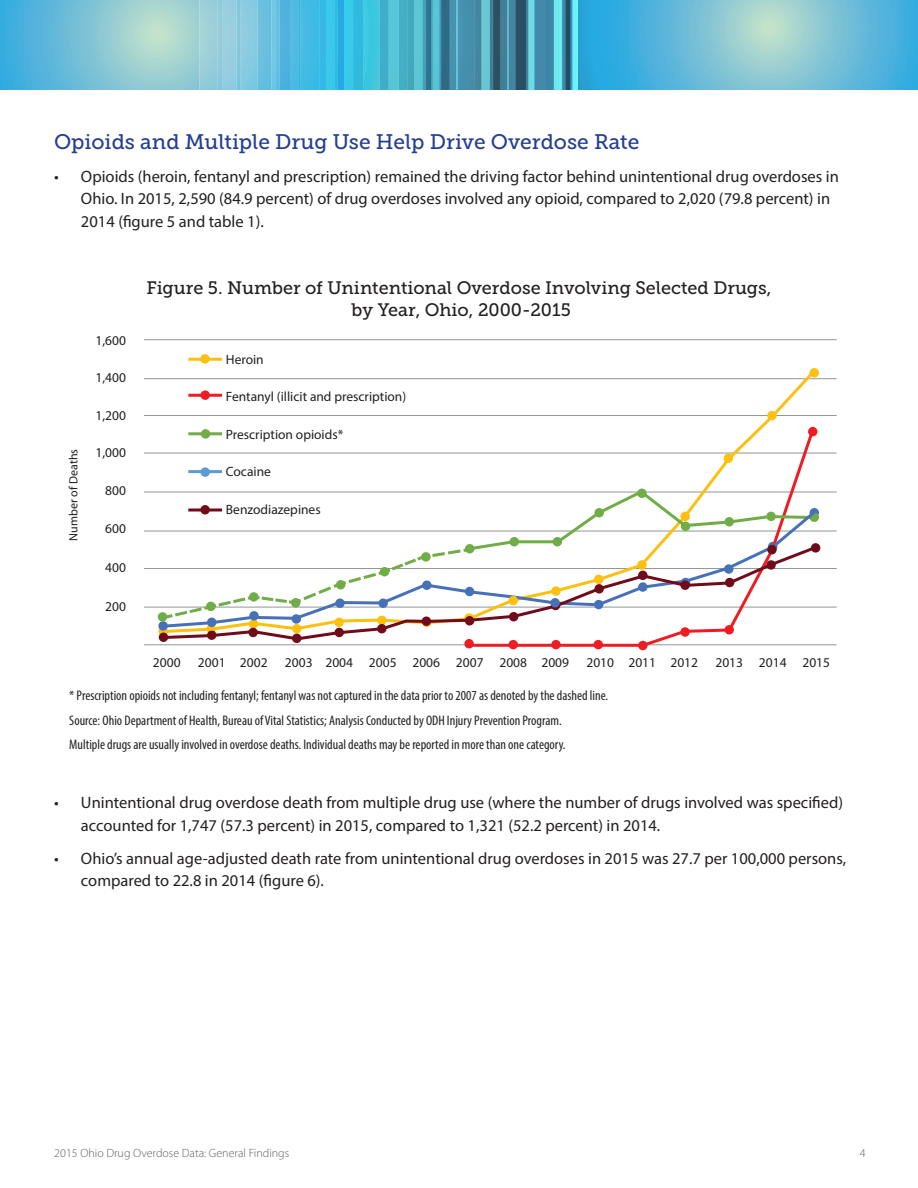
<style>
.page{position:relative;width:918px;height:1188px;background:#fff}
.page>*{position:absolute;margin:0;border:0;box-sizing:border-box;transform-origin:0 0}
.t1{font:21px "Museo Slab 500";color:#253f8e}
.t2{font:18px/21.6px "Museo Slab 500";color:#231f20;text-align:center}
.t3{font:16.5px/22.5px "Myriad Pro";color:#231f20}
.t4{font:condensed 13.95px/24.2px "Myriad Pro";color:#231f20}
.t5{font:13.5px "Myriad Pro";color:#231f20}
.t6{font:300 12px "Myriad Pro";color:#5d5f61}
.t7{font:12px "Myriad Pro";color:#231f20}
</style>
<div class="page">
<svg style="left:578px;top:0;width:340px;height:90px;background:#69bcd8"></svg>
<svg style="left:0;top:0;width:199px;height:90px;background:#7ec4d5"></svg>
<svg style="left:199px;top:0;width:379px;height:90px;background:#53aec8"></svg>
<hr style="left:144px;top:339px;width:693px;height:1px;background:#939598">
<hr style="left:144px;top:378px;width:693px;height:1px;background:#939598">
<hr style="left:144px;top:415px;width:693px;height:1px;background:#939598">
<hr style="left:144px;top:453px;width:693px;height:1px;background:#939598">
<hr style="left:144px;top:492px;width:693px;height:1px;background:#939598">
<hr style="left:144px;top:531px;width:693px;height:1px;background:#939598">
<hr style="left:144px;top:568px;width:693px;height:1px;background:#939598">
<hr style="left:144px;top:607px;width:693px;height:1px;background:#939598">
<hr style="left:144px;top:644px;width:693px;height:1px;background:#939598">
<div style="left:551px;top:640px;width:10px;height:9px;background:#ee1d23;border-radius:50%"></div>
<svg style="left:638px;top:641px;width:10px;height:9px"></svg>
<svg style="left:810px;top:368px;width:9px;height:10px"></svg>
<svg style="left:200px;top:354px;width:10px;height:10px"></svg>
<hr style="left:188px;top:358px;width:34px;height:3px;background:#fcc011">
<svg style="left:163px;top:368px;width:654px;height:109px"></svg>
<svg style="left:463px;top:424px;width:354px;height:224px"></svg>
<svg style="left:163px;top:488px;width:654px;height:44px"></svg>
<svg style="left:164px;top:508px;width:655px;height:35px"></svg>
<svg style="left:159px;top:543px;width:662px;height:99px"></svg>
<div style="left:680px;top:580px;width:10px;height:10px;background:#700b1a;border-radius:50%"></div>
<div style="left:508px;top:596px;width:10px;height:9px;background:#fcc011;border-radius:50%"></div>
<svg style="left:551px;top:601px;width:9px;height:9px"></svg>
<div style="left:550px;top:598px;width:10px;height:9px;background:#4671b8;border-radius:50%"></div>
<div style="left:422px;top:616px;width:9px;height:10px;background:#700b1a;border-radius:50%"></div>
<div style="left:465px;top:616px;width:9px;height:9px;background:#700b1a;border-radius:50%"></div>
<p class="t1" style="left:54px;top:130px;width:587px">Opioids and Multiple Drug Use Help Drive Overdose Rate</p>
<p class="t3" style="left:81px;top:165px;width:759px;text-indent:-27px">• Opioids (heroin, fentanyl and prescription) remained the driving factor behind unintentional drug overdoses in<br>Ohio. In 2015, 2,590 (84.9 percent) of drug overdoses involved any opioid, compared to 2,020 (79.8 percent) in<br>2014 (figure 5 and table 1).</p>
<p class="t7" style="left:66px;top:541px;width:93px;rotate:-90deg">Number of Deaths</p>
<p class="t5" style="left:96px;top:332px;width:32px">1,600</p>
<p class="t5" style="left:96px;top:369px;width:32px">1,400</p>
<p class="t5" style="left:96px;top:407px;width:32px">1,200</p>
<p class="t5" style="left:96px;top:444px;width:32px">1,000</p>
<p class="t5" style="left:105px;top:482px;width:22px">800</p>
<p class="t5" style="left:105px;top:520px;width:22px">600</p>
<p class="t5" style="left:105px;top:559px;width:22px">400</p>
<p class="t5" style="left:105px;top:598px;width:22px">200</p>
<p class="t2" style="left:146px;top:277px;width:627px">Figure 5. Number of Unintentional Overdose Involving Selected Drugs, by Year, Ohio, 2000-2015</p>
<p class="t5" style="left:226px;top:351px;width:39px">Heroin</p>
<p class="t5" style="left:226px;top:388px;width:182px">Fentanyl (illicit and prescription)</p>
<p class="t5" style="left:226px;top:426px;width:119px">Prescription opioids*</p>
<p class="t5" style="left:226px;top:463px;width:47px">Cocaine</p>
<p class="t5" style="left:226px;top:501px;width:96px">Benzodiazepines</p>
<p class="t5" style="left:153px;top:654px;width:29px">2000</p>
<p class="t5" style="left:198px;top:654px;width:71px">2001 2002</p>
<p class="t5" style="left:285px;top:654px;width:286px">2003 2004 2005 2006 2007 2008 2009</p>
<p class="t5" style="left:586px;top:654px;width:113px">2010 2011 2012</p>
<p class="t5" style="left:715px;top:654px;width:116px">2013 2014 2015</p>
<p class="t4" style="left:69px;top:684px;width:540px">* Prescription opioids not including fentanyl; fentanyl was not captured in the data prior to 2007 as denoted by the dashed line.<br>Source: Ohio Department of Health, Bureau of Vital Statistics; Analysis Conducted by ODH Injury Prevention Program.<br>Multiple drugs are usually involved in overdose deaths. Individual deaths may be reported in more than one category.</p>
<p class="t3" style="left:81px;top:791px;width:764px;text-indent:-27px">• Unintentional drug overdose death from multiple drug use (where the number of drugs involved was specified) accounted for 1,747 (57.3 percent) in 2015, compared to 1,321 (52.2 percent) in 2014.</p>
<p class="t3" style="left:81px;top:847px;width:767px;text-indent:-27px">• Ohio’s annual age-adjusted death rate from unintentional drug overdoses in 2015 was 27.7 per 100,000 persons, compared to 22.8 in 2014 (figure 6).</p>
<p class="t6" style="left:54px;top:1146px;width:237px">2015 Ohio Drug Overdose Data: General Findings</p>
<p class="t6" style="left:860px;top:1146px;width:7px">4</p>
</div>
